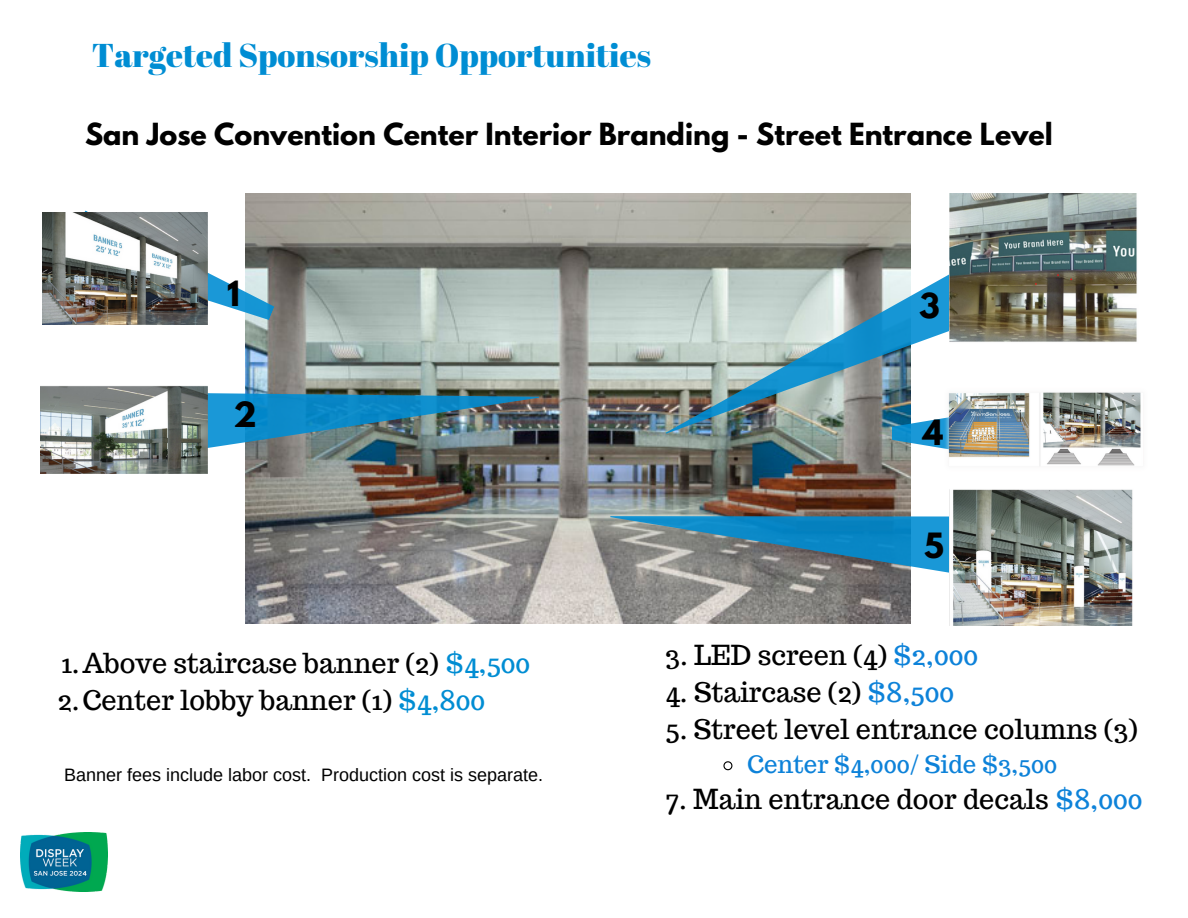
<style>
.page{position:relative;width:1188px;height:918px;background:#fff}
.page>*{position:absolute;margin:0;border:0;box-sizing:border-box;transform-origin:0 0}
.t1{font:33px "Abril Fatface";color:#008dd3}
.t2{font:700 30.9px "League Spartan";color:#000}
.t3{font:27px "Trocchi";color:#000}
.t4{font:700 27px "League Spartan";color:#000}
.t5{font:24px "Trocchi";color:#0d82d9}
.t6{font:18px "Arimo";color:#000}
.s1{color:#008dd3}
.s2{color:#0d82d9}
</style>
<div class="page">
<img style="left:21px;top:833px;width:86px;height:58px">
<img style="left:245px;top:193px;width:665px;height:431px">
<svg style="left:723px;top:761px;width:10px;height:10px"></svg>
<svg style="left:892px;top:434px;width:37px;height:25px"></svg>
<img style="left:929px;top:392px;width:212px;height:74px">
<svg style="left:72px;top:210px;width:202px;height:110px"></svg>
<img style="left:207px;top:393px;width:332px;height:58px">
<img style="left:41px;top:386px;width:166px;height:88px">
<img style="left:42px;top:213px;width:165px;height:111px">
<svg style="left:610px;top:516px;width:340px;height:62px;background:#5189a4"></svg>
<img style="left:953px;top:489px;width:180px;height:137px">
<img style="left:665px;top:250px;width:353px;height:184px">
<img style="left:950px;top:193px;width:187px;height:156px">
<svg style="left:920px;top:292px;width:19px;height:27px"></svg>
<p class="t1" style="left:92px;top:32px;width:561px">Targeted Sponsorship Opportunities</p>
<p class="t4" style="left:85px;top:121px;width:969px">San Jose Convention Center Interior Branding - Street Entrance Level</p>
<p class="t2" style="left:227px;top:279px;width:14px">1</p>
<p class="t2" style="left:234px;top:399px;width:25px">2</p>
<p class="t3" style="left:61px;top:645px;width:471px">1.Above staircase banner (2) <span class="s1">$4,500</span></p>
<p class="t3" style="left:58px;top:683px;width:429px">2.Center lobby banner (1) <span class="s1">$4,800</span></p>
<p class="t6" style="left:64px;top:765px;width:481px">Banner fees include labor cost. Production cost is separate.</p>
<p class="t2" style="left:923px;top:417px;width:22px">4</p>
<p class="t2" style="left:924px;top:530px;width:21px">5</p>
<p class="t3" style="left:666px;top:638px;width:314px">3. LED screen (4) <span class="s2">$2,000</span></p>
<p class="t3" style="left:666px;top:675px;width:290px">4. Staircase (2) <span class="s2">$8,500</span></p>
<p class="t3" style="left:666px;top:712px;width:474px">5. Street level entrance columns (3)</p>
<p class="t5" style="left:747px;top:749px;width:312px">Center $4,000/ Side $3,500</p>
<p class="t3" style="left:666px;top:782px;width:478px">7. Main entrance door decals <span class="s2">$8,000</span></p>
</div>
